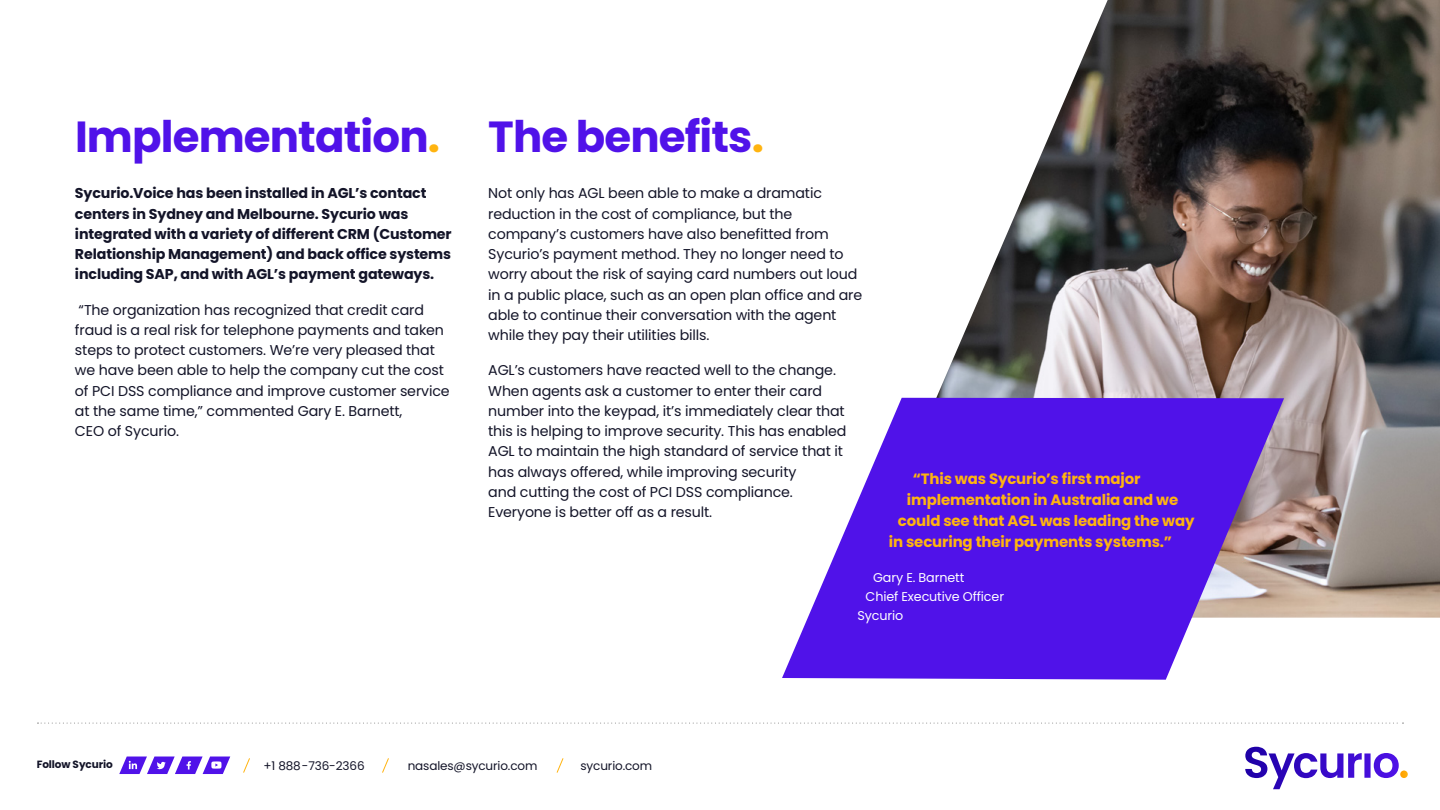
<style>
.page{position:relative;width:1440px;height:810px;background:#fff}
.page>*{position:absolute;margin:0;border:0;box-sizing:border-box;transform-origin:0 0}
.t1{font:700 43.5px "Poppins";letter-spacing:-.02em;color:#5012e9}
.t2{font:700 15px "Poppins";letter-spacing:-.01em;color:#ffb410}
.t3{font:14.25px/20.2px "Poppins";letter-spacing:-.01em;color:#131428}
.t4{font:700 14.25px/20.2px "Poppins";letter-spacing:-.01em;color:#131428}
.t5{font:12.75px "Poppins";letter-spacing:-.01em;color:#fff}
.t6{font:12px "Poppins";letter-spacing:-.01em;color:#131428}
.t7{font:700 10.5px "Poppins";letter-spacing:-.01em;color:#131428}
.s1{color:#ffb410}
</style>
<div class="page">
<img style="left:901px;top:0;width:539px;height:618px">
<svg style="left:38px;top:723px;width:1365px;height:1px"></svg>
<svg style="left:1245px;top:747px;width:163px;height:42px"></svg>
<svg style="left:782px;top:398px;width:502px;height:282px;fill:#5012e9"></svg>
<svg style="left:382px;top:758px;width:7px;height:15px"></svg>
<svg style="left:243px;top:758px;width:7px;height:15px"></svg>
<svg style="left:556px;top:758px;width:8px;height:15px"></svg>
<svg style="left:119px;top:757px;width:111px;height:17px"></svg>
<h1 class="t1" style="left:75px;top:111px;width:367px">Implementation<span class="s1">.</span></h1>
<p class="t4" style="left:75px;top:183px;width:378px">Sycurio.Voice has been installed in AGL’s contact centers in Sydney and Melbourne. Sycurio was integrated with a variety of different CRM (Customer Relationship Management) and back office systems including SAP, and with AGL’s payment gateways.</p>
<p class="t3" style="left:75px;top:300px;width:376px">“The organization has recognized that credit card fraud is a real risk for telephone payments and taken steps to protect customers. We’re very pleased that we have been able to help the company cut the cost of PCI DSS compliance and improve customer service at the same time,” commented Gary E. Barnett,<br>CEO of Sycurio.</p>
<h1 class="t1" style="left:488px;top:111px;width:277px">The benefits<span class="s1">.</span></h1>
<p class="t3" style="left:488px;top:183px;width:376px">Not only has AGL been able to make a dramatic reduction in the cost of compliance, but the company’s customers have also benefitted from Sycurio’s payment method. They no longer need to worry about the risk of saying card numbers out loud in a public place, such as an open plan office and are able to continue their conversation with the agent while they pay their utilities bills.</p>
<p class="t3" style="left:488px;top:360px;width:360px">AGL’s customers have reacted well to the change.<br>When agents ask a customer to enter their card number into the keypad, it’s immediately clear that this is helping to improve security. This has enabled AGL to maintain the high standard of service that it has always offered, while improving security<br>and cutting the cost of PCI DSS compliance.<br>Everyone is better off as a result.</p>
<p class="t2" style="left:913px;top:470px;width:229px">“This was Sycurio’s first major</p>
<p class="t2" style="left:907px;top:491px;width:273px">implementation in Australia and we</p>
<p class="t2" style="left:898px;top:512px;width:298px">could see that AGL was leading the way</p>
<p class="t2" style="left:889px;top:534px;width:285px">in securing their payments systems.”</p>
<p class="t5" style="left:873px;top:570px;width:93px">Gary E. Barnett</p>
<p class="t5" style="left:866px;top:589px;width:140px">Chief Executive Officer</p>
<p class="t5" style="left:857px;top:608px;width:47px">Sycurio</p>
<p class="t7" style="left:37px;top:759px;width:78px">Follow Sycurio</p>
<p class="t6" style="left:263px;top:759px;width:103px">+1 888-736-2366</p>
<p class="t6" style="left:408px;top:759px;width:131px">nasales@sycurio.com</p>
<p class="t6" style="left:580px;top:759px;width:73px">sycurio.com</p>
</div>
